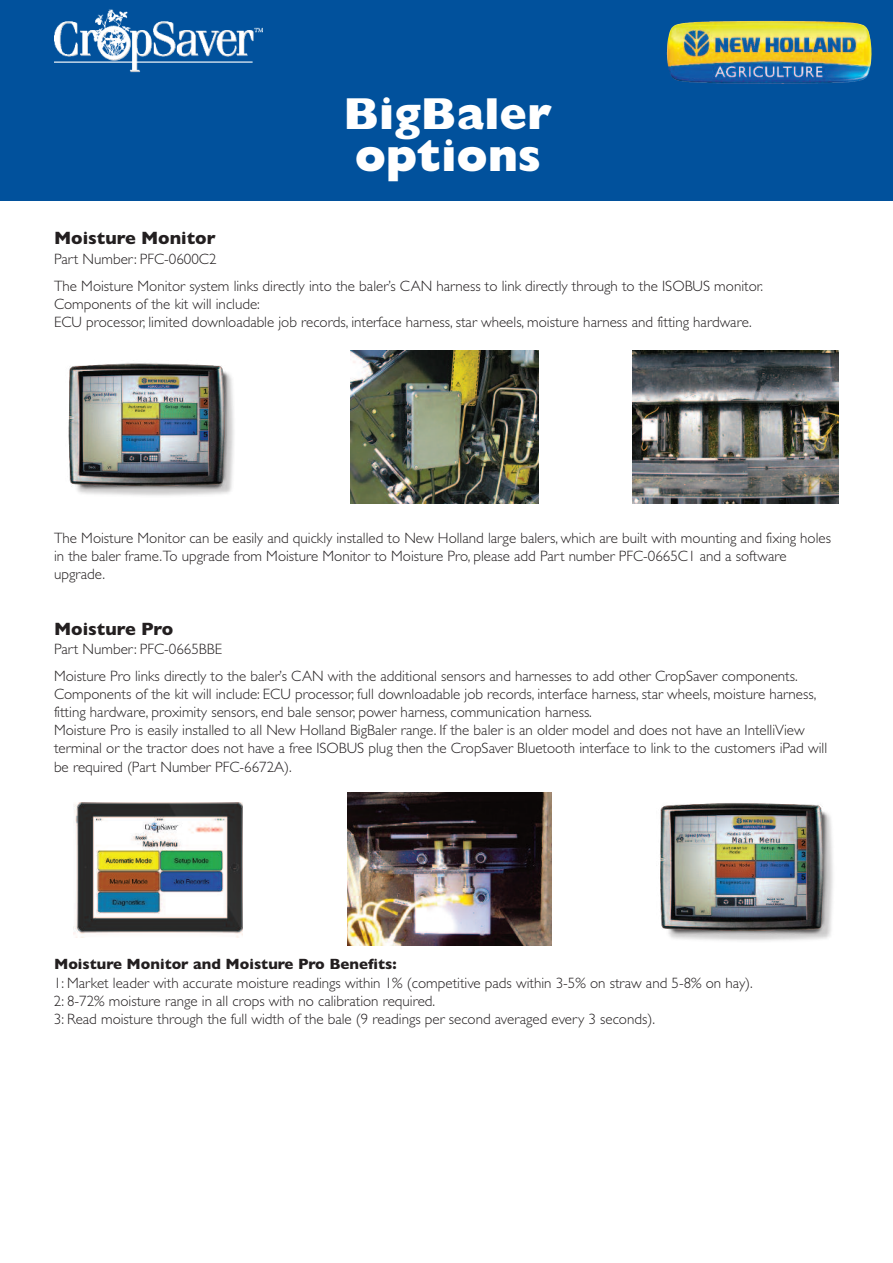
<style>
.page{position:relative;width:893px;height:1263px;background:#fff}
.page>*{position:absolute;margin:0;border:0;box-sizing:border-box;transform-origin:0 0}
.t1{font:800 45px/41.4px "Gill Sans";color:#fff}
.t2{font:700 18px "Gill Sans";color:#231f20}
.t3{font:300 15px/18px "Gill Sans";color:#231f20}
.t4{font:700 15px "Gill Sans";color:#231f20}
</style>
<div class="page">
<div style="left:0;top:0;width:893px;height:201px;background:#01519c"></div>
<img style="left:351px;top:351px;width:187px;height:153px">
<img style="left:347px;top:792px;width:204px;height:153px">
<img style="left:73px;top:803px;width:170px;height:135px">
<img style="left:660px;top:803px;width:173px;height:138px">
<img style="left:68px;top:363px;width:166px;height:133px">
<img style="left:633px;top:351px;width:206px;height:153px">
<img style="left:54px;top:9px;width:208px;height:64px">
<img style="left:667px;top:21px;width:205px;height:60px">
<div style="left:145px;top:64px;width:143px;height:18px;background:#01519c"></div>
<hr style="left:54px;top:62px;width:199px;height:1px;background:#fff">
<h1 class="t1" style="left:344px;top:98px;width:209px">BigBaler options</h1>
<p class="t2" style="left:54px;top:227px;width:163px">Moisture Monitor</p>
<p class="t3" style="left:54px;top:245px;width:711px;line-height:27px">Part Number: PFC-0600C2<br>The Moisture Monitor system links directly into the baler’s CAN harness to link directly through to the ISOBUS monitor.</p>
<p class="t3" style="left:54px;top:295px;width:699px">Components of the kit will include:<br>ECU processor, limited downloadable job records, interface harness, star wheels, moisture harness and fitting hardware.</p>
<p class="t3" style="left:54px;top:529px;width:779px">The Moisture Monitor can be easily and quickly installed to New Holland large balers, which are built with mounting and fixing holes in the baler frame.To upgrade from Moisture Monitor to Moisture Pro, please add Part number PFC-0665C1 and a software upgrade.</p>
<p class="t2" style="left:54px;top:618px;width:121px">Moisture Pro</p>
<p class="t3" style="left:54px;top:636px;width:745px;line-height:27px">Part Number: PFC-0665BBE<br>Moisture Pro links directly to the baler’s CAN with the additional sensors and harnesses to add other CropSaver components.</p>
<p class="t3" style="left:54px;top:685px;width:775px">Components of the kit will include: ECU processor, full downloadable job records, interface harness, star wheels, moisture harness, fitting hardware, proximity sensors, end bale sensor, power harness, communication harness.<br>Moisture Pro is easily installed to all New Holland BigBaler range. If the baler is an older model and does not have an IntelliView terminal or the tractor does not have a free ISOBUS plug then the CropSaver Bluetooth interface to link to the customers iPad will be required (Part Number PFC-6672A).</p>
<p class="t4" style="left:54px;top:955px;width:344px">Moisture Monitor and Moisture Pro Benefits:</p>
<p class="t3" style="left:54px;top:973px;width:700px">1: Market leader with accurate moisture readings within 1% (competitive pads within 3-5% on straw and 5-8% on hay).<br>2: 8-72% moisture range in all crops with no calibration required.<br>3: Read moisture through the full width of the bale (9 readings per second averaged every 3 seconds).</p>
</div>
